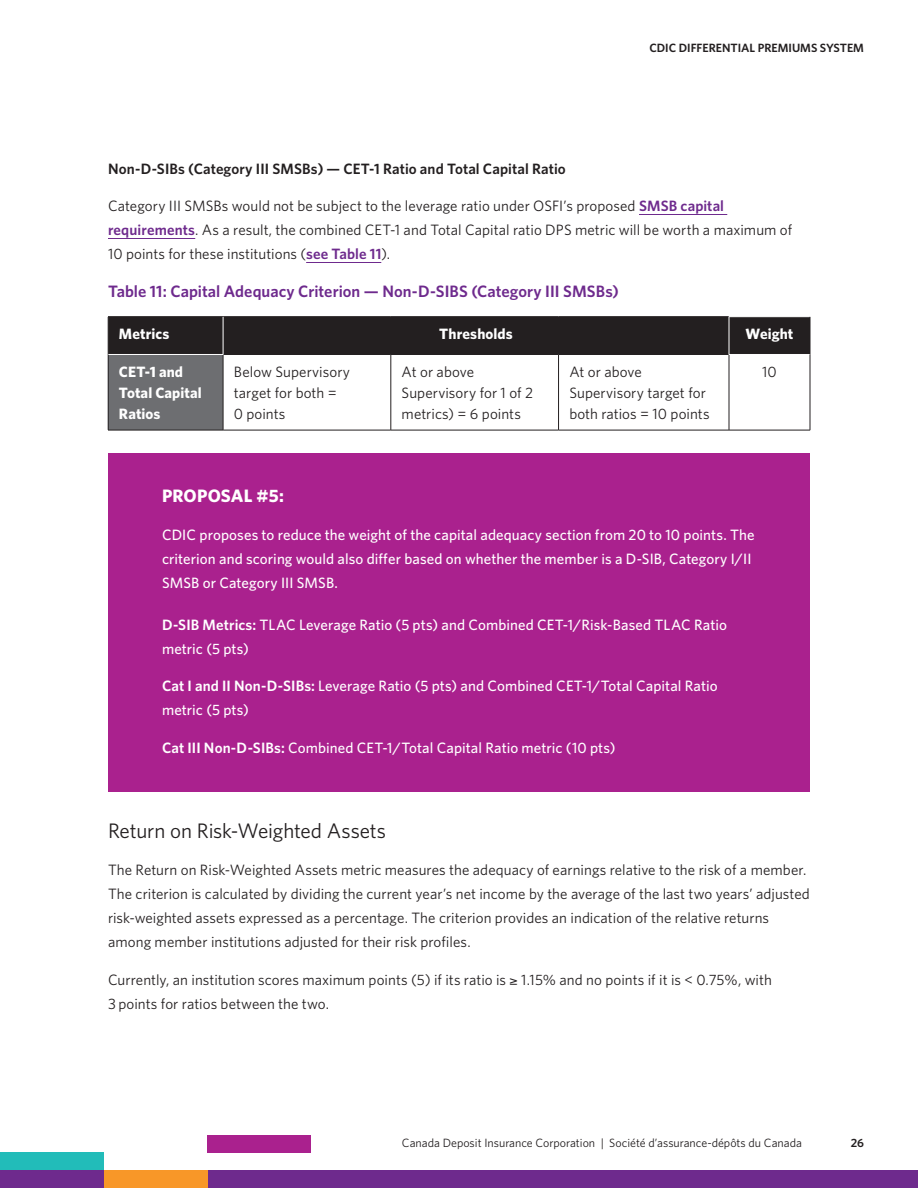
<style>
.page{position:relative;width:918px;height:1188px;background:#fff}
.page>*{position:absolute;margin:0;border:0;box-sizing:border-box;transform-origin:0 0}
.t1{font:21px "Whitney";letter-spacing:-.005em;color:#231f20}
.Proposal_H{font:700 18px "Whitney";letter-spacing:.005em;color:#fff}
.t2{font:600 16.5px "Whitney";color:#6e2a8d}
.t3{font:15px/24px "Whitney";letter-spacing:.005em;color:#231f20}
.P_inset{font:500 15px/24px "Whitney";letter-spacing:.005em;color:#fff}
.Proposal_Body{font:500 15px/24px "Whitney";letter-spacing:.005em;color:#fff}
.H3_inset{font:600 15px "Whitney";letter-spacing:.005em;color:#231f20}
.t4{font:700 15px/21px "Whitney";letter-spacing:.005em;color:#fff}
.t5{font:12px "Whitney";color:#231f20}
.t6{font:600 12px "Whitney";color:#231f20}
.s1{font-weight:600;color:#6e2a8d}
.s2{font-weight:600}
</style>
<div class="page">
<div style="left:0;top:1153px;width:104px;height:17px;background:#22bcb9"></div>
<div style="left:0;top:1170px;width:918px;height:18px;background:#6e2a8d"></div>
<div style="left:104px;top:1170px;width:103px;height:17px;background:#f89728"></div>
<div style="left:207px;top:1136px;width:104px;height:17px;background:#aa218e"></div>
<div style="left:108px;top:453px;width:702px;height:339px;background:#aa218e"></div>
<hr style="left:639px;top:214px;width:88px;height:1px;background:#6e2a8d">
<hr style="left:108px;top:238px;width:87px;height:1px;background:#6e2a8d">
<hr style="left:306px;top:262px;width:75px;height:1px;background:#6e2a8d">
<div style="left:109px;top:317px;width:701px;height:37px;background:#231f20"></div>
<div style="left:108px;top:354px;width:115px;height:76px;background:#6d6e71"></div>
<hr style="left:108px;top:316px;width:115px;height:1px;background:#231f20">
<hr style="left:108px;top:317px;width:1px;height:37px;background:#231f20">
<hr style="left:223px;top:316px;width:168px;height:1px;background:#231f20">
<hr style="left:391px;top:316px;width:168px;height:1px;background:#231f20">
<hr style="left:559px;top:316px;width:170px;height:1px;background:#231f20">
<hr style="left:108px;top:354px;width:1px;height:76px;background:#231f20">
<hr style="left:223px;top:354px;width:168px;height:1px;background:#231f20">
<hr style="left:223px;top:355px;width:1px;height:75px;background:#231f20">
<hr style="left:391px;top:354px;width:168px;height:1px;background:#231f20">
<hr style="left:391px;top:355px;width:1px;height:75px;background:#231f20">
<hr style="left:559px;top:354px;width:170px;height:1px;background:#231f20">
<hr style="left:558px;top:355px;width:1px;height:75px;background:#231f20">
<hr style="left:729px;top:355px;width:1px;height:75px;background:#231f20">
<hr style="left:810px;top:354px;width:1px;height:76px;background:#231f20">
<hr style="left:108px;top:430px;width:115px;height:1px;background:#231f20">
<hr style="left:223px;top:430px;width:168px;height:1px;background:#231f20">
<hr style="left:391px;top:430px;width:168px;height:1px;background:#231f20">
<hr style="left:559px;top:430px;width:170px;height:1px;background:#231f20">
<hr style="left:729px;top:430px;width:81px;height:1px;background:#231f20">
<hr style="left:223px;top:317px;width:1px;height:37px;background:#fff">
<hr style="left:108px;top:354px;width:115px;height:1px;background:#fff">
<hr style="left:729px;top:317px;width:1px;height:37px;background:#fff">
<hr style="left:810px;top:317px;width:1px;height:37px;background:#231f20">
<p class="t6" style="left:649px;top:40px;width:216px">CDIC DIFFERENTIAL PREMIUMS SYSTEM</p>
<p class="H3_inset" style="left:108px;top:159px;width:459px">Non-D-SIBs (Category III SMSBs) — CET-1 Ratio and Total Capital Ratio</p>
<p class="t3" style="left:108px;top:194px;width:686px">Category III SMSBs would not be subject to the leverage ratio under OSFI’s proposed <span class="s1">SMSB capital requirements</span>. As a result, the combined CET-1 and Total Capital ratio DPS metric will be worth a maximum of<br>10 points for these institutions (<span class="s1">see Table 11</span>).</p>
<p class="t2" style="left:108px;top:280px;width:512px">Table 11: Capital Adequacy Criterion — Non-D-SIBS (Category III SMSBs)</p>
<p class="t4" style="left:119px;top:323px;width:52px">Metrics</p>
<p class="t4" style="left:439px;top:323px;width:75px">Thresholds</p>
<p class="t4" style="left:746px;top:323px;width:49px">Weight</p>
<p class="t4" style="left:119px;top:361px;width:84px">CET-1 and<br>Total Capital<br>Ratios</p>
<p class="t3" style="left:234px;top:361px;width:118px;line-height:21px">Below Supervisory target for both =<br>0 points</p>
<p class="t3" style="left:402px;top:361px;width:133px;line-height:21px">At or above<br>Supervisory for 1 of 2 metrics) = 6 points</p>
<p class="t3" style="left:569px;top:361px;width:142px;line-height:21px">At or above<br>Supervisory target for both ratios = 10 points</p>
<p class="t3" style="left:762px;top:360px;width:16px">10</p>
<p class="Proposal_H" style="left:162px;top:484px;width:123px">PROPOSAL #5:</p>
<p class="Proposal_Body" style="left:162px;top:522px;width:594px">CDIC proposes to reduce the weight of the capital adequacy section from 20 to 10 points. The criterion and scoring would also differ based on whether the member is a D-SIB, Category I/II<br>SMSB or Category III SMSB.</p>
<p class="P_inset" style="left:162px;top:612px;width:566px"><span class="s2">D-SIB Metrics:</span> TLAC Leverage Ratio (5 pts) and Combined CET-1/Risk-Based TLAC Ratio metric (5 pts)</p>
<p class="P_inset" style="left:162px;top:674px;width:557px"><span class="s2">Cat I and II Non-D-SIBs:</span> Leverage Ratio (5 pts) and Combined CET-1/Total Capital Ratio metric (5 pts)</p>
<p class="P_inset" style="left:162px;top:735px;width:455px"><span class="s2">Cat III Non-D-SIBs:</span> Combined CET-1/Total Capital Ratio metric (10 pts)</p>
<h2 class="t1" style="left:108px;top:816px;width:280px">Return on Risk-Weighted Assets</h2>
<p class="t3" style="left:108px;top:857px;width:703px">The Return on Risk-Weighted Assets metric measures the adequacy of earnings relative to the risk of a member.<br>The criterion is calculated by dividing the current year’s net income by the average of the last two years’ adjusted risk-weighted assets expressed as a percentage. The criterion provides an indication of the relative returns among member institutions adjusted for their risk profiles.</p>
<p class="t3" style="left:108px;top:967px;width:665px">Currently, an institution scores maximum points (5) if its ratio is ≥ 1.15% and no points if it is &lt; 0.75%, with<br>3 points for ratios between the two.</p>
<p class="t5" style="left:402px;top:1135px;width:401px">Canada Deposit Insurance Corporation | Société d’assurance-dépôts du Canada</p>
<p class="t6" style="left:851px;top:1135px;width:15px">26</p>
</div>
